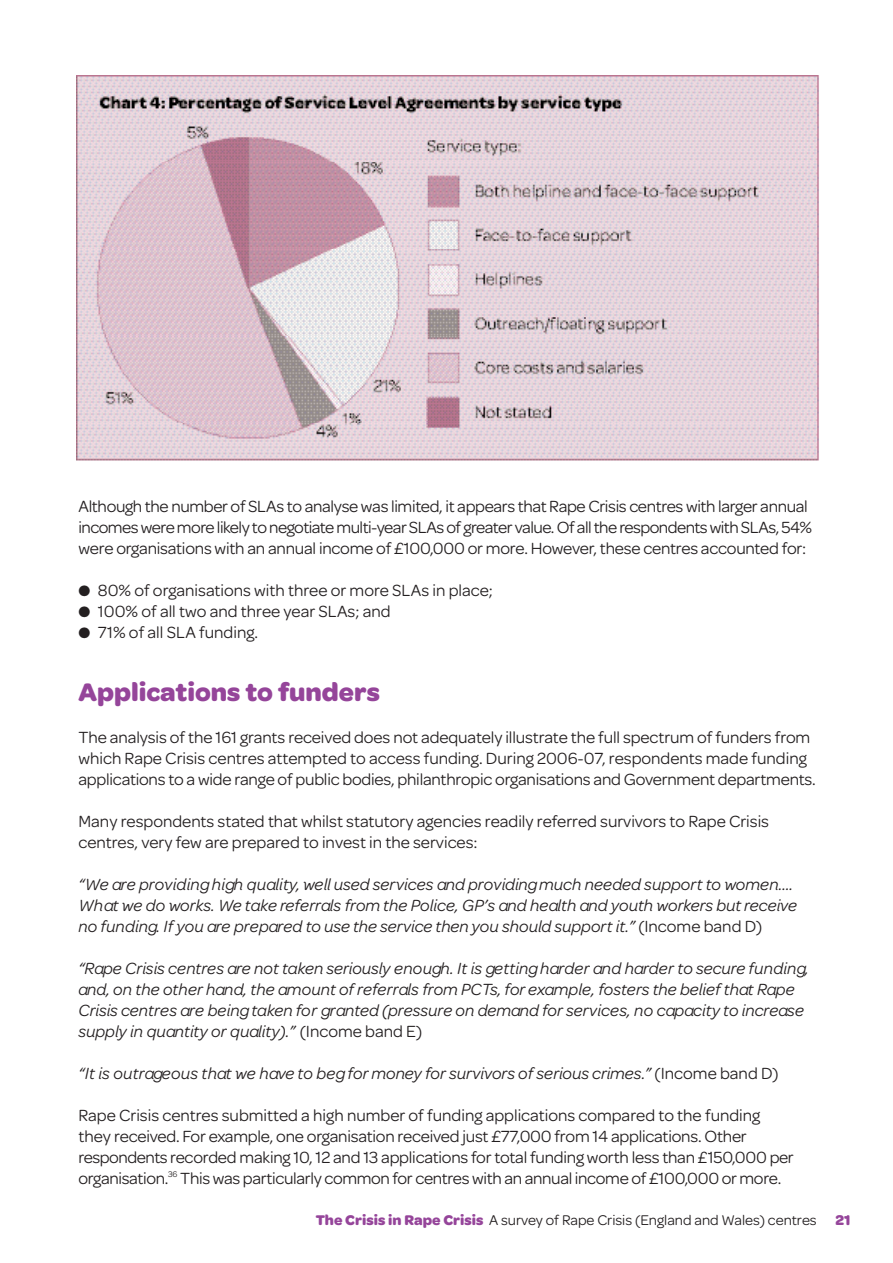
<style>
.page{position:relative;width:893px;height:1263px;background:#fff}
.page>*{position:absolute;margin:0;border:0;box-sizing:border-box;transform-origin:0 0}
.t1{font:700 27px "Omnes";color:#95459a}
.t2{font:17.25px/21px "Omnes";letter-spacing:-.015em;color:#231f20}
.t3{font:italic 17.25px/21px "Omnes";color:#231f20}
.t4{font:15px "Omnes";color:#231f20}
.s1{font-style:normal}
.s2{font-weight:700;color:#95459a}
</style>
<div class="page">
<img style="left:77px;top:76px;width:742px;height:87px">
<img style="left:77px;top:163px;width:742px;height:298px">
<p class="t2" style="left:78px;top:497px;width:735px">Although the number of SLAs to analyse was limited, it appears that Rape Crisis centres with larger annual incomes were more likely to negotiate multi-year SLAs of greater value. Of all the respondents with SLAs, 54% were organisations with an annual income of £100,000 or more. However, these centres accounted for:</p>
<p class="t2" style="left:78px;top:581px;width:416px">● 80% of organisations with three or more SLAs in place;</p>
<p class="t2" style="left:78px;top:602px;width:314px">● 100% of all two and three year SLAs; and</p>
<p class="t2" style="left:78px;top:623px;width:181px">● 71% of all SLA funding.</p>
<h1 class="t1" style="left:78px;top:682px;width:303px">Applications to funders</h1>
<p class="t2" style="left:78px;top:728px;width:738px">The analysis of the 161 grants received does not adequately illustrate the full spectrum of funders from which Rape Crisis centres attempted to access funding. During 2006-07, respondents made funding applications to a wide range of public bodies, philanthropic organisations and Government departments.</p>
<p class="t2" style="left:78px;top:812px;width:692px">Many respondents stated that whilst statutory agencies readily referred survivors to Rape Crisis centres, very few are prepared to invest in the services:</p>
<p class="t3" style="left:78px;top:875px;width:720px">“We are providing high quality, well used services and providing much needed support to women….<br>What we do works. We take referrals from the Police, GP’s and health and youth workers but receive no funding. If you are prepared to use the service then you should support it.” <span class="s1">(Income band D)</span></p>
<p class="t3" style="left:78px;top:959px;width:731px">“Rape Crisis centres are not taken seriously enough. It is getting harder and harder to secure funding, and, on the other hand, the amount of referrals from PCTs, for example, fosters the belief that Rape Crisis centres are being taken for granted (pressure on demand for services, no capacity to increase supply in quantity or quality).” <span class="s1">(Income band E)</span></p>
<p class="t3" style="left:78px;top:1064px;width:701px">“It is outrageous that we have to beg for money for survivors of serious crimes.” <span class="s1">(Income band D)</span></p>
<p class="t2" style="left:78px;top:1106px;width:716px">Rape Crisis centres submitted a high number of funding applications compared to the funding they received. For example, one organisation received just £77,000 from 14 applications. Other respondents recorded making 10, 12 and 13 applications for total funding worth less than £150,000 per organisation.<sup>36</sup> This was particularly common for centres with an annual income of £100,000 or more.</p>
<p class="t4" style="left:316px;top:1214px;width:536px"><span class="s2">The Crisis in Rape Crisis</span> A survey of Rape Crisis (England and Wales) centres <span class="s2">21</span></p>
</div>
